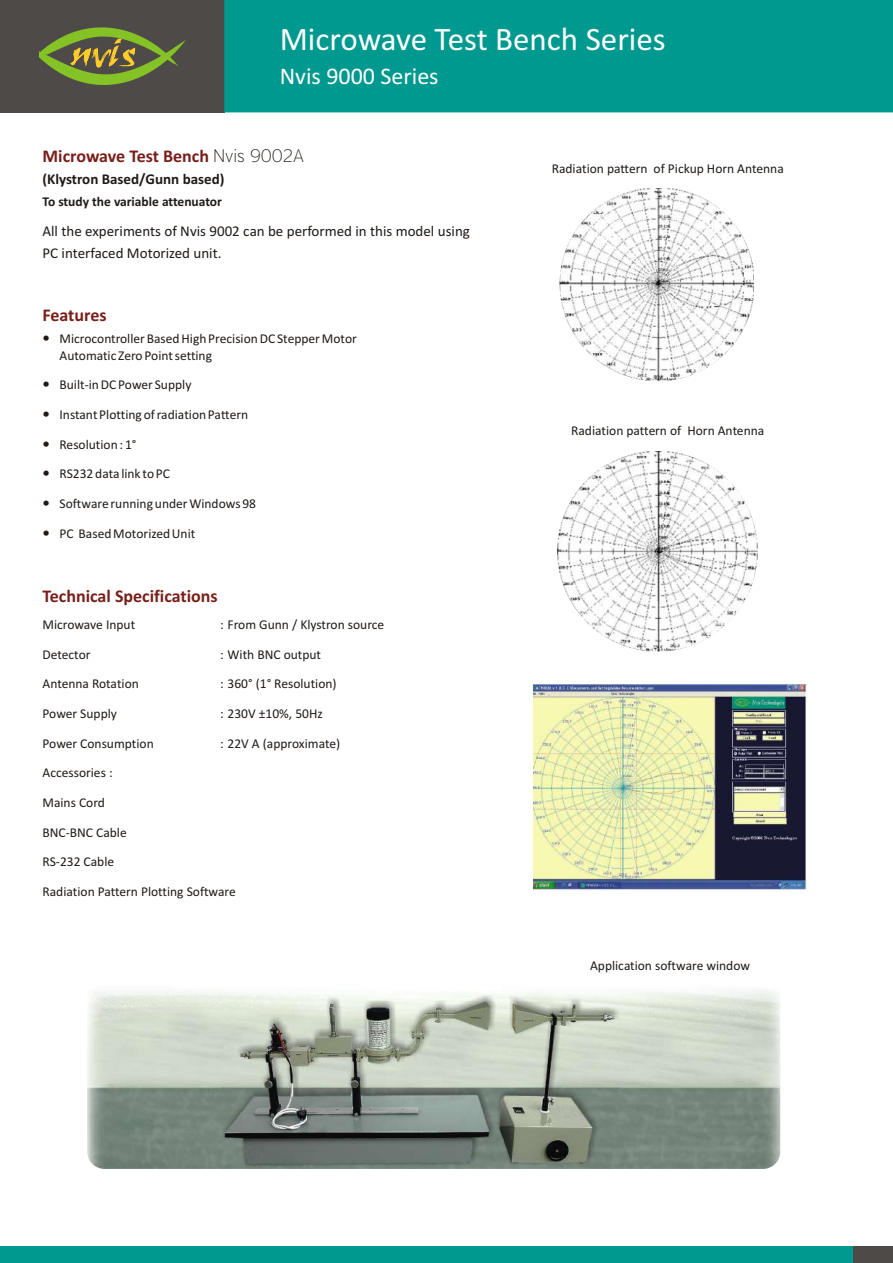
<style>
.page{position:relative;width:893px;height:1263px;background:#fff}
.page>*{position:absolute;margin:0;border:0;box-sizing:border-box;transform-origin:0 0}
.t1{font:33px "Calibri";color:#fff}
.t2{font:24px "Calibri";color:#fff}
.t3{font:700 18px "Calibri";color:#781f1a}
.t4{font:15px/21.9px "Calibri";color:#1f1a17}
.t5{font:700 15px "Calibri";color:#1f1a17}
.t6{font:13.5px/29.7px "Calibri";color:#1f1a17}
.t7{font:700 13.5px "Calibri";color:#1f1a17}
.s1{font-family:"District";font-weight:100;color:#1f1a17}
</style>
<div class="page">
<img style="left:533px;top:684px;width:274px;height:206px">
<img style="left:87px;top:990px;width:693px;height:179px">
<img style="left:222px;top:994px;width:399px;height:173px">
<img style="left:225px;top:1001px;width:390px;height:165px">
<img style="left:560px;top:188px;width:194px;height:193px">
<img style="left:557px;top:451px;width:200px;height:201px;border-radius:50%">
<div style="left:0;top:1246px;width:855px;height:17px;background:#00998f"></div>
<div style="left:854px;top:1246px;width:39px;height:17px;background:#4d4a47"></div>
<div style="left:0;top:0;width:225px;height:112px;background:#4d4a47"></div>
<svg style="left:39px;top:27px;width:147px;height:58px"></svg>
<div style="left:224px;top:0;width:669px;height:112px;background:#00998f"></div>
<h1 class="t1" style="left:280px;top:25px;width:388px">Microwave Test Bench Series</h1>
<h2 class="t2" style="left:280px;top:66px;width:160px">Nvis 9000 Series</h2>
<h3 class="t3" style="left:43px;top:149px;width:263px">Microwave Test Bench <span class="s1">Nvis 9002A</span></h3>
<p class="t5" style="left:43px;top:173px;width:183px">(Klystron Based/Gunn based)</p>
<p class="t4" style="left:43px;top:221px;width:429px">All the experiments of Nvis 9002 can be performed in this model using<br>PC interfaced Motorized unit.</p>
<p class="t7" style="left:43px;top:196px;width:181px">To study the variable attenuator</p>
<h3 class="t3" style="left:43px;top:308px;width:66px">Features</h3>
<p class="t6" style="left:60px;top:331px;width:299px;line-height:16.5px">Microcontroller Based High Precision DC Stepper Motor<br>Automatic Zero Point setting</p>
<p class="t6" style="left:60px;top:371px;width:198px">Built-in DC Power Supply<br>Instant Plotting of radiation Pattern<br>Resolution : 1°<br>RS232 data link to PC<br>Software running under Windows 98<br>PC Based Motorized Unit</p>
<h3 class="t3" style="left:43px;top:588px;width:177px">Technical Specifications</h3>
<p class="t6" style="left:43px;top:611px;width:94px">Microwave Input</p>
<p class="t6" style="left:220px;top:611px;width:165px">: From Gunn / Klystron source</p>
<p class="t6" style="left:43px;top:640px;width:50px">Detector</p>
<p class="t6" style="left:220px;top:640px;width:102px">: With BNC output</p>
<p class="t6" style="left:43px;top:670px;width:98px">Antenna Rotation</p>
<p class="t6" style="left:220px;top:670px;width:118px">: 360° (1° Resolution)</p>
<p class="t6" style="left:43px;top:700px;width:76px">Power Supply</p>
<p class="t6" style="left:220px;top:700px;width:104px">: 230V ±10%, 50Hz</p>
<p class="t6" style="left:43px;top:729px;width:113px">Power Consumption</p>
<p class="t6" style="left:220px;top:729px;width:121px">: 22V A (approximate)</p>
<p class="t6" style="left:43px;top:759px;width:195px">Accessories :<br>Mains Cord<br>BNC-BNC Cable<br>RS-232 Cable<br>Radiation Pattern Plotting Software</p>
<p class="t6" style="left:552px;top:155px;width:234px">Radiation pattern of Pickup Horn Antenna</p>
<p class="t6" style="left:571px;top:416px;width:195px">Radiation pattern of Horn Antenna</p>
<p class="t6" style="left:590px;top:952px;width:162px">Application software window</p>
</div>
